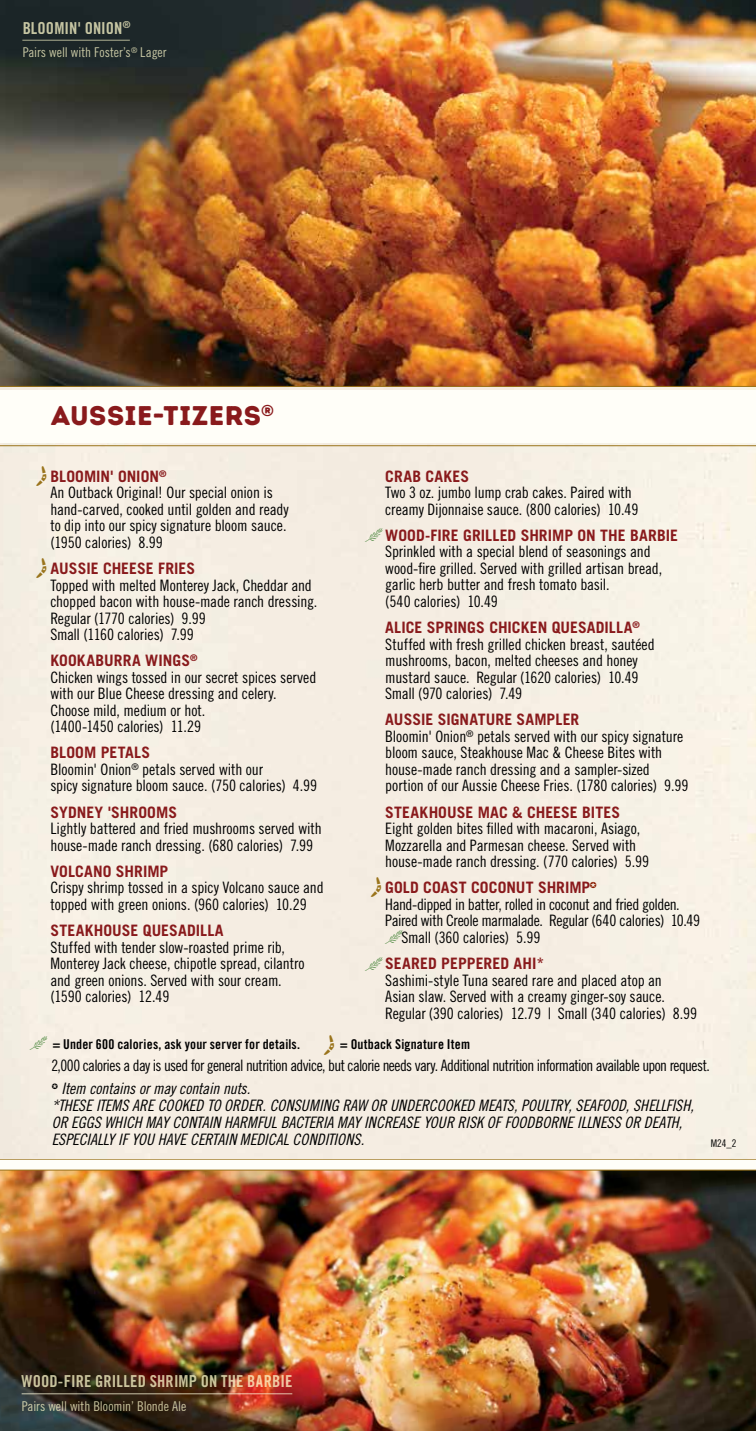
<style>
.page{position:relative;width:756px;height:1431px;background:#fff}
.page>*{position:absolute;margin:0;border:0;box-sizing:border-box;transform-origin:0 0}
.t1{font:27px "Intro Rust Base";letter-spacing:.015em;color:#891a1c}
.t2{font:16.5px "Trade Gothic LT Std Bd Cn 20";letter-spacing:.005em;color:#fffbcc}
.t3{font:15.75px/16.5px "Trade Gothic LT Std Cn 18";letter-spacing:-.01em;color:#000}
.t4{font:700 15.75px "Trade Gothic LT Std";letter-spacing:.005em;color:#891a1c}
.t5{font:15.75px/17.2px "Trade Gothic LT Std Cn 18 Obl";color:#000}
.t6{font:15.75px "Trade Gothic LT Std Cn 18";letter-spacing:-.035em;color:#000}
.t7{font:13.5px "Trade Gothic Bold Cond Twenty";letter-spacing:.01em;color:#000}
.t8{font:13.5px "Trade Gothic LT Std Cn 18";color:#fffbcc}
.t9{font:10.5px "Trade Gothic Cond Eighteen";color:#000}
.s1{font-family:"Outback ICONS12";font-weight:400;font-size:19.8px;color:#9a741c}
.s2{font-family:"Outback ICONS11 Normal";font-weight:400;font-size:13.5px;color:#387c2b}
.s3{font-family:"Outback ICONS11 Normal";font-size:13.5px;color:#387c2b}
.s4{font-family:"Outback ICONS11 Normal";color:#387c2b}
.s5{font-family:"Outback ICONS12";font-size:19.8px;color:#9a741c}
</style>
<div class="page">
<img style="left:0;top:0;width:756px;height:386px">
<hr style="left:0;top:386px;width:756px;height:1px;background:#9a741c">
<div style="left:0;top:390px;width:756px;height:52px;background:#fffef8"></div>
<hr style="left:0;top:445px;width:756px;height:1px;background:#9a741c">
<hr style="left:22px;top:40px;width:108px;height:1px;background:#fffbcc">
<img style="left:0;top:1171px;width:756px;height:260px">
<hr style="left:0;top:1159px;width:756px;height:1px;background:#9a741c">
<div style="left:0;top:1160px;width:756px;height:10px;background:#fffef8"></div>
<hr style="left:0;top:1170px;width:756px;height:1px;background:#9a741c">
<svg style="left:755px;top:904px;width:1px;height:12px"></svg>
<hr style="left:22px;top:1393px;width:270px;height:1px;background:#fffcdd">
<svg style="left:590px;top:882px;width:7px;height:6px"></svg>
<svg style="left:52px;top:1084px;width:6px;height:5px"></svg>
<p class="t2" style="left:22px;top:18px;width:110px">BLOOMIN' ONION<sup>®</sup></p>
<p class="t8" style="left:22px;top:44px;width:146px">Pairs well with Foster’s<sup>®</sup> Lager</p>
<h1 class="t1" style="left:51px;top:398px;width:225px">AUSSIE-TIZERS<sup>®</sup></h1>
<p class="t4" style="left:36px;top:467px;width:132px"><span class="s1">S</span> BLOOMIN' ONION<sup>®</sup></p>
<p class="t3" style="left:50px;top:484px;width:240px">An Outback Original! Our special onion is hand-carved, cooked until golden and ready to dip into our spicy signature bloom sauce. (1950 calories) 8.99</p>
<p class="t4" style="left:36px;top:559px;width:161px"><span class="s1">S</span> AUSSIE CHEESE FRIES</p>
<p class="t3" style="left:50px;top:576px;width:268px">Topped with melted Monterey Jack, Cheddar and chopped bacon with house-made ranch dressing.<br>Regular (1770 calories) 9.99<br>Small (1160 calories) 7.99</p>
<p class="t4" style="left:50px;top:651px;width:149px">KOOKABURRA WINGS<sup>®</sup></p>
<p class="t3" style="left:50px;top:669px;width:268px">Chicken wings tossed in our secret spices served with our Blue Cheese dressing and celery.<br>Choose mild, medium or hot.<br>(1400-1450 calories) 11.29</p>
<p class="t4" style="left:50px;top:743px;width:101px">BLOOM PETALS</p>
<p class="t3" style="left:50px;top:761px;width:268px">Bloomin' Onion<sup>®</sup> petals served with our<br>spicy signature bloom sauce. (750 calories) 4.99</p>
<p class="t4" style="left:50px;top:802px;width:128px">SYDNEY 'SHROOMS</p>
<p class="t3" style="left:50px;top:820px;width:273px">Lightly battered and fried mushrooms served with house-made ranch dressing. (680 calories) 7.99</p>
<p class="t4" style="left:50px;top:862px;width:119px">VOLCANO SHRIMP</p>
<p class="t3" style="left:50px;top:879px;width:275px">Crispy shrimp tossed in a spicy Volcano sauce and topped with green onions. (960 calories) 10.29</p>
<p class="t4" style="left:50px;top:921px;width:175px">STEAKHOUSE QUESADILLA</p>
<p class="t3" style="left:50px;top:939px;width:256px">Stuffed with tender slow-roasted prime rib, Monterey Jack cheese, chipotle spread, cilantro and green onions. Served with sour cream. (1590 calories) 12.49</p>
<p class="t4" style="left:385px;top:466px;width:86px">CRAB CAKES</p>
<p class="t3" style="left:385px;top:484px;width:255px">Two 3 oz. jumbo lump crab cakes. Paired with creamy Dijonnaise sauce. (800 calories) 10.49</p>
<p class="t4" style="left:365px;top:526px;width:314px"><span class="s2">L</span> WOOD-FIRE GRILLED SHRIMP ON THE BARBIE</p>
<p class="t3" style="left:385px;top:543px;width:279px">Sprinkled with a special blend of seasonings and wood-fire grilled. Served with grilled artisan bread, garlic herb butter and fresh tomato basil.<br>(540 calories) 10.49</p>
<p class="t4" style="left:385px;top:618px;width:256px">ALICE SPRINGS CHICKEN QUESADILLA<sup>®</sup></p>
<p class="t3" style="left:385px;top:636px;width:271px">Stuffed with fresh grilled chicken breast, sautéed mushrooms, bacon, melted cheeses and honey mustard sauce. Regular (1620 calories) 10.49<br>Small (970 calories) 7.49</p>
<p class="t4" style="left:385px;top:710px;width:196px">AUSSIE SIGNATURE SAMPLER</p>
<p class="t3" style="left:385px;top:728px;width:305px">Bloomin' Onion<sup>®</sup> petals served with our spicy signature bloom sauce, Steakhouse Mac &amp; Cheese Bites with house-made ranch dressing and a sampler-sized portion of our Aussie Cheese Fries. (1780 calories) 9.99</p>
<p class="t4" style="left:385px;top:802px;width:237px">STEAKHOUSE MAC &amp; CHEESE BITES</p>
<p class="t3" style="left:385px;top:820px;width:265px">Eight golden bites filled with macaroni, Asiago,<br>Mozzarella and Parmesan cheese. Served with house-made ranch dressing. (770 calories) 5.99</p>
<p class="t4" style="left:371px;top:878px;width:221px"><span class="s1">S</span> GOLD COAST COCONUT SHRIMP</p>
<p class="t3" style="left:385px;top:896px;width:316px">Hand-dipped in batter, rolled in coconut and fried golden.<br>Paired with Creole marmalade. Regular (640 calories) 10.49<br><span class="s3">L</span>Small (360 calories) 5.99</p>
<p class="t4" style="left:365px;top:954px;width:181px"><span class="s2">L</span> SEARED PEPPERED AHI*</p>
<p class="t3" style="left:385px;top:972px;width:313px">Sashimi-style Tuna seared rare and placed atop an<br>Asian slaw. Served with a creamy ginger-soy sauce.<br>Regular (390 calories) 12.79 | Small (340 calories) 8.99</p>
<p class="t7" style="left:30px;top:1036px;width:442px"><span class="s4">L</span> = Under 600 calories, ask your server for details. <span class="s5">S</span> = Outback Signature Item</p>
<p class="t6" style="left:51px;top:1056px;width:660px">2,000 calories a day is used for general nutrition advice, but calorie needs vary. Additional nutrition information available upon request.</p>
<p class="t5" style="left:52px;top:1080px;width:644px;text-indent:10px">Item contains or may contain nuts.<br>*THESE ITEMS ARE COOKED TO ORDER. CONSUMING RAW OR UNDERCOOKED MEATS, POULTRY, SEAFOOD, SHELLFISH, OR EGGS WHICH MAY CONTAIN HARMFUL BACTERIA MAY INCREASE YOUR RISK OF FOODBORNE ILLNESS OR DEATH, ESPECIALLY IF YOU HAVE CERTAIN MEDICAL CONDITIONS.</p>
<p class="t9" style="left:711px;top:1138px;width:27px">M24_2</p>
<p class="t2" style="left:22px;top:1372px;width:272px">WOOD-FIRE GRILLED SHRIMP ON THE BARBIE</p>
<p class="t8" style="left:22px;top:1398px;width:166px">Pairs well with Bloomin’ Blonde Ale</p>
</div>
